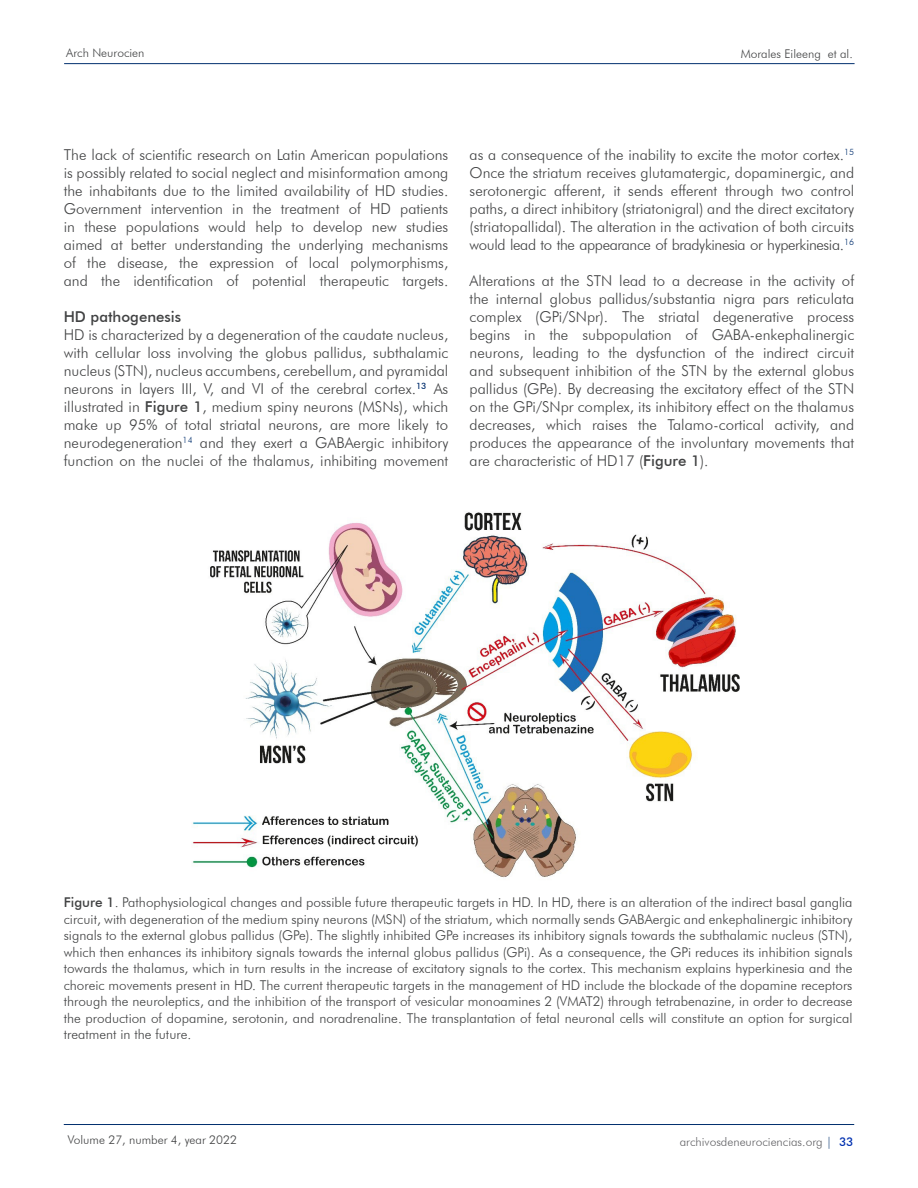
<style>
.page{position:relative;width:918px;height:1188px;background:#fff}
.page>*{position:absolute;margin:0;border:0;box-sizing:border-box;transform-origin:0 0}
.Texto{font:300 15px/18px "Futura BT";color:#414243;text-align:justify}
.Texto-2{font:500 15px "Futura BT";color:#414243}
.Texto-3{font:300 13.5px/16.5px "Futura BT";color:#414243;text-align:justify}
.t1{font:300 12px "Futura BT";color:#414243}
.t2{font:300 12px "Futura BT";color:#636366}
.s1{font-weight:500}
.s2{color:#022f6e}
.s3{font-weight:500;color:#0030b0}
</style>
<div class="page">
<hr style="left:64px;top:63px;width:791px;height:1px;background:#022f6e">
<hr style="left:64px;top:1124px;width:790px;height:1px;background:#022f6e">
<img style="left:192px;top:512px;width:548px;height:366px">
<p class="t1" style="left:66px;top:45px;width:80px">Arch Neurocien</p>
<p class="t1" style="left:741px;top:46px;width:114px">Morales Eileeng et al.</p>
<p class="Texto" style="left:64px;top:146px;width:386px">The lack of scientific research on Latin American populations is possibly related to social neglect and misinformation among the inhabitants due to the limited availability of HD studies.<br>Government intervention in the treatment of HD patients in these populations would help to develop new studies aimed at better understanding the underlying mechanisms of the disease, the expression of local polymorphisms, and the identification of potential therapeutic targets.</p>
<p class="Texto-2" style="left:64px;top:308px;width:119px">HD pathogenesis</p>
<p class="Texto" style="left:64px;top:326px;width:386px">HD is characterized by a degeneration of the caudate nucleus, with cellular loss involving the globus pallidus, subthalamic nucleus (STN), nucleus accumbens, cerebellum, and pyramidal neurons in layers III, V, and VI of the cerebral cortex.<sup>13</sup> As illustrated in <span class="s1">Figure 1</span>, medium spiny neurons (MSNs), which make up 95% of total striatal neurons, are more likely to neurodegeneration<sup>14</sup> and they exert a GABAergic inhibitory function on the nuclei of the thalamus, inhibiting movement</p>
<p class="Texto" style="left:470px;top:146px;width:386px">as a consequence of the inability to excite the motor cortex.<sup>15<br></sup>Once the striatum receives glutamatergic, dopaminergic, and serotonergic afferent, it sends efferent through two control paths, a direct inhibitory (striatonigral) and the direct excitatory (striatopallidal). The alteration in the activation of both circuits would lead to the appearance of bradykinesia or hyperkinesia.<sup>16</sup></p>
<p class="Texto" style="left:470px;top:272px;width:386px">Alterations at the STN lead to a decrease in the activity of the internal globus pallidus/substantia nigra pars reticulata complex (GPi/SNpr). The striatal degenerative process begins in the subpopulation of GABA-enkephalinergic neurons, leading to the dysfunction of the indirect circuit and subsequent inhibition of the STN by the external globus pallidus (GPe). By decreasing the excitatory effect of the STN on the GPi/SNpr complex, its inhibitory effect on the thalamus decreases, which raises the Talamo-cortical activity, and produces the appearance of the involuntary movements that are characteristic of HD17 (<span class="s1">Figure 1</span>).</p>
<p class="Texto-3" style="left:64px;top:894px;width:790px"><span class="s1">Figure 1</span>. Pathophysiological changes and possible future therapeutic targets in HD. In HD, there is an alteration of the indirect basal ganglia circuit, with degeneration of the medium spiny neurons (MSN) of the striatum, which normally sends GABAergic and enkephalinergic inhibitory signals to the external globus pallidus (GPe). The slightly inhibited GPe increases its inhibitory signals towards the subthalamic nucleus (STN), which then enhances its inhibitory signals towards the internal globus pallidus (GPi). As a consequence, the GPi reduces its inhibition signals towards the thalamus, which in turn results in the increase of excitatory signals to the cortex. This mechanism explains hyperkinesia and the choreic movements present in HD. The current therapeutic targets in the management of HD include the blockade of the dopamine receptors through the neuroleptics, and the inhibition of the transport of vesicular monoamines 2 (VMAT2) through tetrabenazine, in order to decrease the production of dopamine, serotonin, and noradrenaline. The transplantation of fetal neuronal cells will constitute an option for surgical treatment in the future.</p>
<p class="t1" style="left:68px;top:1132px;width:171px">Volume 27, number 4, year 2022</p>
<p class="t2" style="left:680px;top:1134px;width:175px">archivosdeneurociencias.org <span class="s2">|</span> <span class="s3">33</span></p>
</div>
